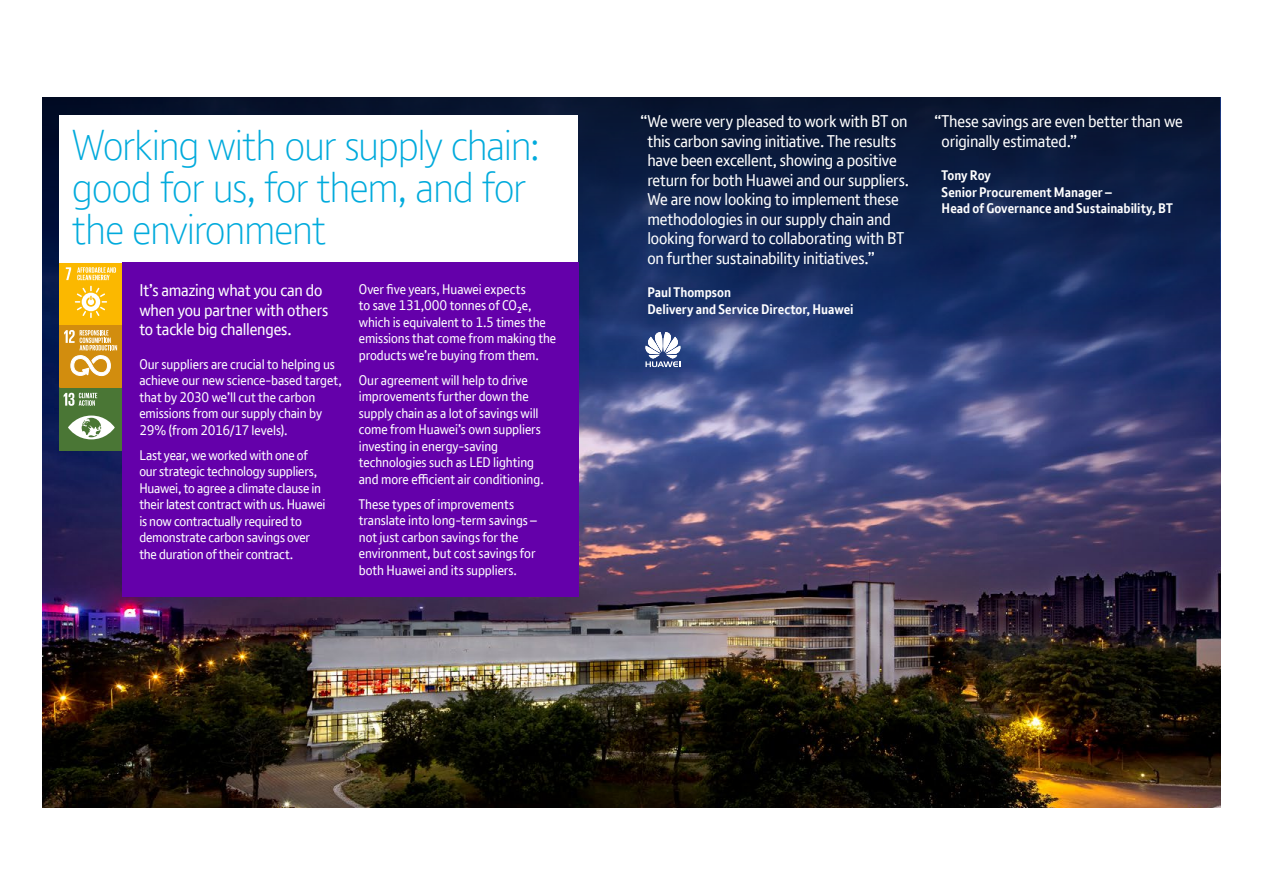
<style>
.page{position:relative;width:1263px;height:893px;background:#fff}
.page>*{position:absolute;margin:0;border:0;box-sizing:border-box;transform-origin:0 0}
.t1{font:300 42px/42px "BT Font";letter-spacing:-.025em;color:#00aadc}
.t2{font:16.5px/19.5px "BT Font";letter-spacing:-.01em;color:#fff}
.t3{font:13.5px/16.5px "BT Font";letter-spacing:-.005em;color:#fff}
.t4{font:700 13.5px/16.5px "BT Font";color:#fff}
</style>
<div class="page">
<img style="left:43px;top:438px;width:1177px;height:370px">
<svg style="left:43px;top:98px;width:1177px;height:340px;background:#1e2f5d"></svg>
<div style="left:60px;top:262px;width:62px;height:63px;background:#fbb800"></div>
<svg style="left:75px;top:286px;width:32px;height:32px"></svg>
<svg style="left:77px;top:267px;width:39px;height:13px"></svg>
<svg style="left:60px;top:262px;width:11px;height:18px"></svg>
<div style="left:60px;top:325px;width:62px;height:63px;background:#d28d0e"></div>
<svg style="left:64px;top:330px;width:54px;height:46px"></svg>
<div style="left:60px;top:388px;width:62px;height:63px;background:#4a7635"></div>
<svg style="left:68px;top:415px;width:47px;height:24px"></svg>
<svg style="left:63px;top:392px;width:34px;height:14px"></svg>
<div style="left:60px;top:115px;width:518px;height:147px;background:#fff"></div>
<div style="left:122px;top:262px;width:456px;height:335px;background:#6400aa"></div>
<svg style="left:645px;top:332px;width:36px;height:35px"></svg>
<h1 class="t1" style="left:72px;top:123px;width:469px">Working with our supply chain: good for us, for them, and for the environment</h1>
<p class="t2" style="left:139px;top:280px;width:191px">It’s amazing what you can do when you partner with others to tackle big challenges.</p>
<p class="t3" style="left:139px;top:356px;width:204px">Our suppliers are crucial to helping us achieve our new science-based target, that by 2030 we’ll cut the carbon emissions from our supply chain by 29% (from 2016/17 levels).</p>
<p class="t3" style="left:139px;top:446px;width:188px">Last year, we worked with one of our strategic technology suppliers, Huawei, to agree a climate clause in their latest contract with us. Huawei is now contractually required to demonstrate carbon savings over the duration of their contract.</p>
<p class="t3" style="left:359px;top:281px;width:199px">Over five years, Huawei expects<br>to save 131,000 tonnes of CO<sub>2</sub>e, which is equivalent to 1.5 times the emissions that come from making the products we’re buying from them.</p>
<p class="t3" style="left:359px;top:372px;width:186px">Our agreement will help to drive improvements further down the supply chain as a lot of savings will come from Huawei’s own suppliers investing in energy-saving technologies such as LED lighting and more efficient air conditioning.</p>
<p class="t3" style="left:359px;top:496px;width:180px">These types of improvements translate into long-term savings – not just carbon savings for the environment, but cost savings for both Huawei and its suppliers.</p>
<p class="t2" style="left:647px;top:112px;width:263px;text-indent:-7px">“We were very pleased to work with BT on this carbon saving initiative. The results have been excellent, showing a positive return for both Huawei and our suppliers.<br>We are now looking to implement these methodologies in our supply chain and looking forward to collaborating with BT on further sustainability initiatives.”</p>
<p class="t4" style="left:647px;top:284px;width:208px">Paul Thompson<br>Delivery and Service Director, Huawei</p>
<p class="t2" style="left:942px;top:112px;width:243px;text-indent:-7px">“These savings are even better than we originally estimated.”</p>
<p class="t4" style="left:942px;top:167px;width:233px">Tony Roy<br>Senior Procurement Manager –<br>Head of Governance and Sustainability, BT</p>
</div>
